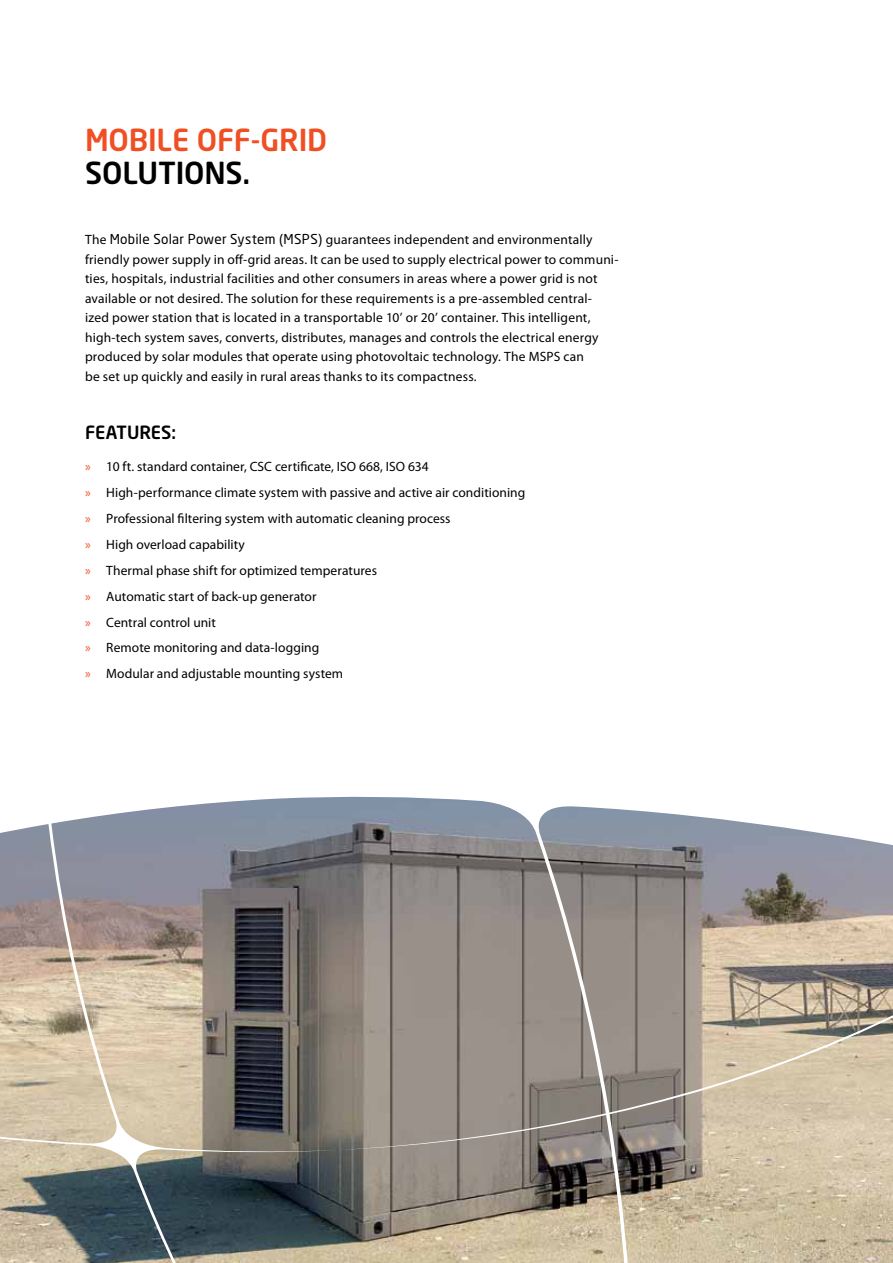
<style>
.page{position:relative;width:893px;height:1263px;background:#fff}
.page>*{position:absolute;margin:0;border:0;box-sizing:border-box;transform-origin:0 0}
.t1{font:500 30px "Neo Sans Std";letter-spacing:-.005em;color:#f04e23}
.t2{font:500 30px "Neo Sans Std";letter-spacing:-.005em;color:#000}
.t3{font:500 18px "Neo Sans Std";letter-spacing:-.005em;color:#000}
.t4{font:13.5px/26px "Myriad Pro";letter-spacing:.01em;color:#000}
.s1{font-family:"Neo Sans Std"}
.s2{color:#f04e23}
</style>
<div class="page">
<svg style="left:0;top:796px;width:893px;height:467px;background:#9c968e"></svg>
<h1 class="t1" style="left:85px;top:121px;width:243px">MOBILE OFF-GRID</h1>
<h1 class="t2" style="left:85px;top:154px;width:167px">SOLUTIONS.</h1>
<p class="t4" style="left:85px;top:230px;width:535px;line-height:19.5px">The <span class="s1">Mobile Solar Power System (MSPS)</span> guarantees independent and environmentally friendly power supply in off-grid areas. It can be used to supply electrical power to communi&shy;ties, hospitals, industrial facilities and other consumers in areas where a power grid is not available or not desired. The solution for these requirements is a pre-assembled central&shy;ized power station that is located in a transportable 10’ or 20’ container. This intelligent, high-tech system saves, converts, distributes, manages and controls the electrical energy produced by solar modules that operate using photovoltaic technology. The MSPS can<br>be set up quickly and easily in rural areas thanks to its compactness.</p>
<h2 class="t3" style="left:85px;top:421px;width:93px">FEATURES:</h2>
<p class="t4" style="left:85px;top:454px;width:442px"><span class="s2">»</span> 10 ft. standard container, CSC certificate, ISO 668, ISO 634<br><span class="s2">»</span> High-performance climate system with passive and active air conditioning <span class="s2">»</span> Professional filtering system with automatic cleaning process<br><span class="s2">»</span> High overload capability<br><span class="s2">»</span> Thermal phase shift for optimized temperatures<br><span class="s2">»</span> Automatic start of back-up generator<br><span class="s2">»</span> Central control unit<br><span class="s2">»</span> Remote monitoring and data-logging<br><span class="s2">»</span> Modular and adjustable mounting system</p>
</div>
